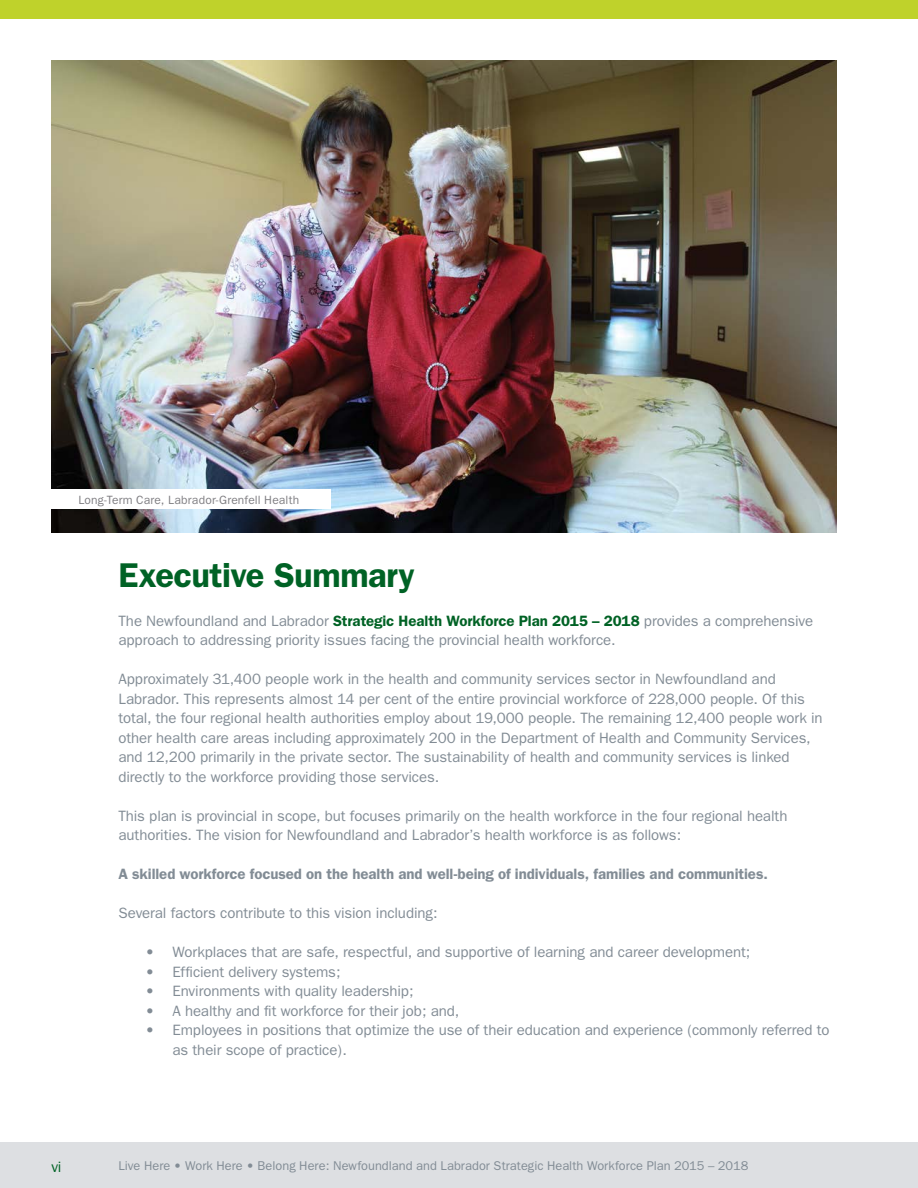
<style>
.page{position:relative;width:918px;height:1188px;background:#fff}
.page>*{position:absolute;margin:0;border:0;box-sizing:border-box;transform-origin:0 0}
.t1{font:600 34.5px "Franklin Gothic";letter-spacing:-.015em;color:#006225}
.t2{font:15px/19.5px "Franklin Gothic";letter-spacing:-.005em;color:#828c95}
.t3{font:600 15px "Franklin Gothic";letter-spacing:-.005em;color:#828c95}
.t4{font:15px "Franklin Gothic";color:#006225}
.t5{font:12.75px "Franklin Gothic";color:#828c95}
.t6{font:12px "Franklin Gothic";letter-spacing:.015em;color:#807f83}
.s1{font-weight:600;color:#006225}
</style>
<div class="page">
<div style="left:0;top:0;width:918px;height:19px;background:#bfd22b"></div>
<img style="left:51px;top:60px;width:786px;height:472px">
<div style="left:51px;top:489px;width:280px;height:20px;background:#fff"></div>
<div style="left:0;top:1142px;width:918px;height:46px;background:#dddfe2"></div>
<p class="t6" style="left:78px;top:493px;width:222px">Long-Term Care, Labrador-Grenfell Health</p>
<h1 class="t1" style="left:118px;top:555px;width:298px">Executive Summary</h1>
<p class="t2" style="left:118px;top:611px;width:696px">The Newfoundland and Labrador <span class="s1">Strategic Health Workforce Plan 2015 – 2018</span> provides a comprehensive approach to addressing priority issues facing the provincial health workforce.</p>
<p class="t2" style="left:118px;top:670px;width:706px">Approximately 31,400 people work in the health and community services sector in Newfoundland and Labrador. This represents almost 14 per cent of the entire provincial workforce of 228,000 people. Of this total, the four regional health authorities employ about 19,000 people. The remaining 12,400 people work in other health care areas including approximately 200 in the Department of Health and Community Services, and 12,200 primarily in the private sector. The sustainability of health and community services is linked directly to the workforce providing those services.</p>
<p class="t2" style="left:118px;top:806px;width:671px">This plan is provincial in scope, but focuses primarily on the health workforce in the four regional health authorities. The vision for Newfoundland and Labrador’s health workforce is as follows:</p>
<p class="t3" style="left:118px;top:865px;width:651px">A skilled workforce focused on the health and well-being of individuals, families and communities.</p>
<p class="t2" style="left:118px;top:904px;width:321px">Several factors contribute to this vision including:</p>
<p class="t2" style="left:145px;top:943px;width:606px">• Workplaces that are safe, respectful, and supportive of learning and career development;</p>
<p class="t2" style="left:145px;top:962px;width:197px">• Efficient delivery systems;</p>
<p class="t2" style="left:145px;top:982px;width:270px">• Environments with quality leadership;</p>
<p class="t2" style="left:145px;top:1001px;width:315px">• A healthy and fit workforce for their job; and,</p>
<p class="t2" style="left:172px;top:1021px;width:659px;text-indent:-27px">• Employees in positions that optimize the use of their education and experience (commonly referred to as their scope of practice).</p>
<p class="t4" style="left:51px;top:1158px;width:12px">vi</p>
<p class="t5" style="left:118px;top:1159px;width:631px">Live Here • Work Here • Belong Here: Newfoundland and Labrador Strategic Health Workforce Plan 2015 – 2018</p>
</div>
